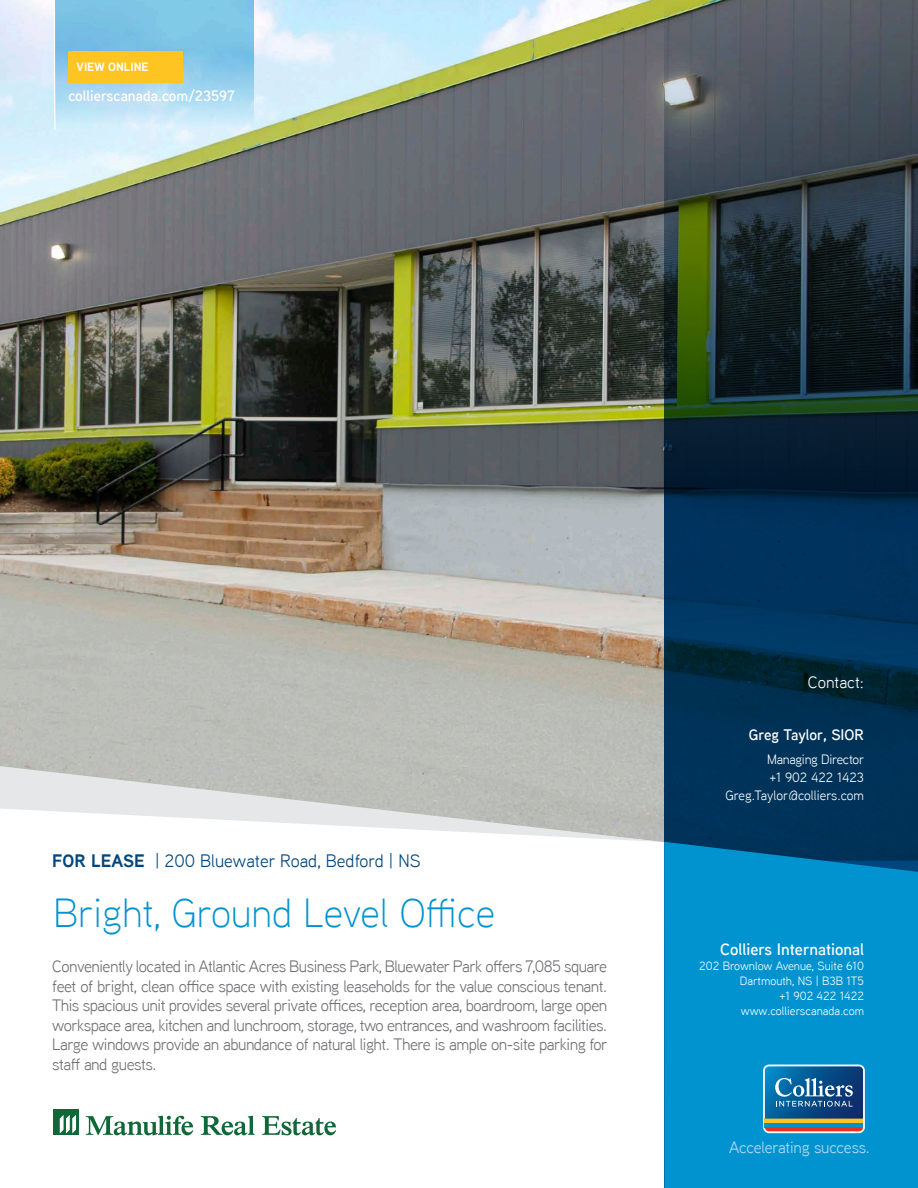
<style>
.page{position:relative;width:918px;height:1188px;background:#fff}
.page>*{position:absolute;margin:0;border:0;box-sizing:border-box;transform-origin:0 0}
.Cover-Headline{font:300 40.5px "Aaux Next";color:#0093d0}
.Property_Address{font:18px "Aaux Next";color:#00467e}
.t1{font:16.65px "Aaux Next";color:#fff}
.grey_body{font:16.5px/19.5px "Aaux Next";letter-spacing:-.03em;color:#717074;text-align:justify}
.t2{font:600 16.5px "Aaux Next";color:#fff}
.t3{font:16.35px "Aaux Next";letter-spacing:-.01em;color:#b5ddf3}
.Contact_Info{font:600 15.3px "Aaux Next";color:#fff}
.Propety_URL{font:600 15px "Aaux Next";color:#fff}
.Contact_Info-2{font:13.5px "Aaux Next";letter-spacing:-.01em;color:#fff}
.t4{font:12px "Aaux Next";color:#fff}
.t5{font:700 12px "Aaux Next";color:#fff}
.s1{font-weight:700}
</style>
<div class="page">
<img style="left:0;top:0;width:664px;height:843px">
<svg style="left:664px;top:0;width:254px;height:842px;background:#1a3748"></svg>
<div style="left:664px;top:842px;width:254px;height:346px;background:#0093d0"></div>
<svg style="left:763px;top:1065px;width:102px;height:68px;background:#497596"></svg>
<hr style="left:54px;top:0;width:2px;height:130px;background:#fff">
<svg style="left:56px;top:0;width:198px;height:252px;background:#99b8c1"></svg>
<div style="left:68px;top:52px;width:115px;height:31px;background:#fec422"></div>
<svg style="left:201px;top:1116px;width:54px;height:19px"></svg>
<svg style="left:262px;top:1116px;width:74px;height:19px"></svg>
<svg style="left:86px;top:1116px;width:107px;height:19px"></svg>
<div style="left:54px;top:1110px;width:25px;height:25px;background:#0f6838"></div>
<svg style="left:60px;top:1115px;width:16px;height:18px"></svg>
<svg style="left:0;top:766px;width:664px;height:76px"></svg>
<p class="t5" style="left:77px;top:58px;width:74px">VIEW ONLINE</p>
<p class="Propety_URL" style="left:68px;top:85px;width:168px">collierscanada.com/23597</p>
<p class="Property_Address" style="left:52px;top:848px;width:370px"><span class="s1">FOR LEASE</span> | 200 Bluewater Road, Bedford | NS</p>
<p class="Cover-Headline" style="left:54px;top:886px;width:443px">Bright, Ground Level Office</p>
<p class="grey_body" style="left:52px;top:956px;width:557px">Conveniently located in Atlantic Acres Business Park, Bluewater Park offers 7,085 square feet of bright, clean office space with existing leaseholds for the value conscious tenant.<br>This spacious unit provides several private offices, reception area, boardroom, large open workspace area, kitchen and lunchroom, storage, two entrances, and washroom facilities.<br>Large windows provide an abundance of natural light. There is ample on-site parking for staff and guests.</p>
<p class="t1" style="left:808px;top:671px;width:58px">Contact:</p>
<p class="Contact_Info" style="left:749px;top:724px;width:117px">Greg Taylor, SIOR</p>
<p class="Contact_Info-2" style="left:767px;top:750px;width:99px">Managing Director</p>
<p class="Contact_Info-2" style="left:769px;top:768px;width:96px">+1 902 422 1423</p>
<p class="Contact_Info-2" style="left:725px;top:786px;width:140px">Greg.Taylor@colliers.com</p>
<p class="t2" style="left:720px;top:938px;width:145px">Colliers International</p>
<p class="t4" style="left:699px;top:958px;width:166px">202 Brownlow Avenue, Suite 610</p>
<p class="t4" style="left:740px;top:973px;width:126px">Dartmouth, NS | B3B 1T5</p>
<p class="t4" style="left:780px;top:988px;width:86px">+1 902 422 1422</p>
<p class="t4" style="left:741px;top:1003px;width:125px">www.collierscanada.com</p>
<p class="t3" style="left:729px;top:1136px;width:142px">Accelerating success.</p>
</div>
